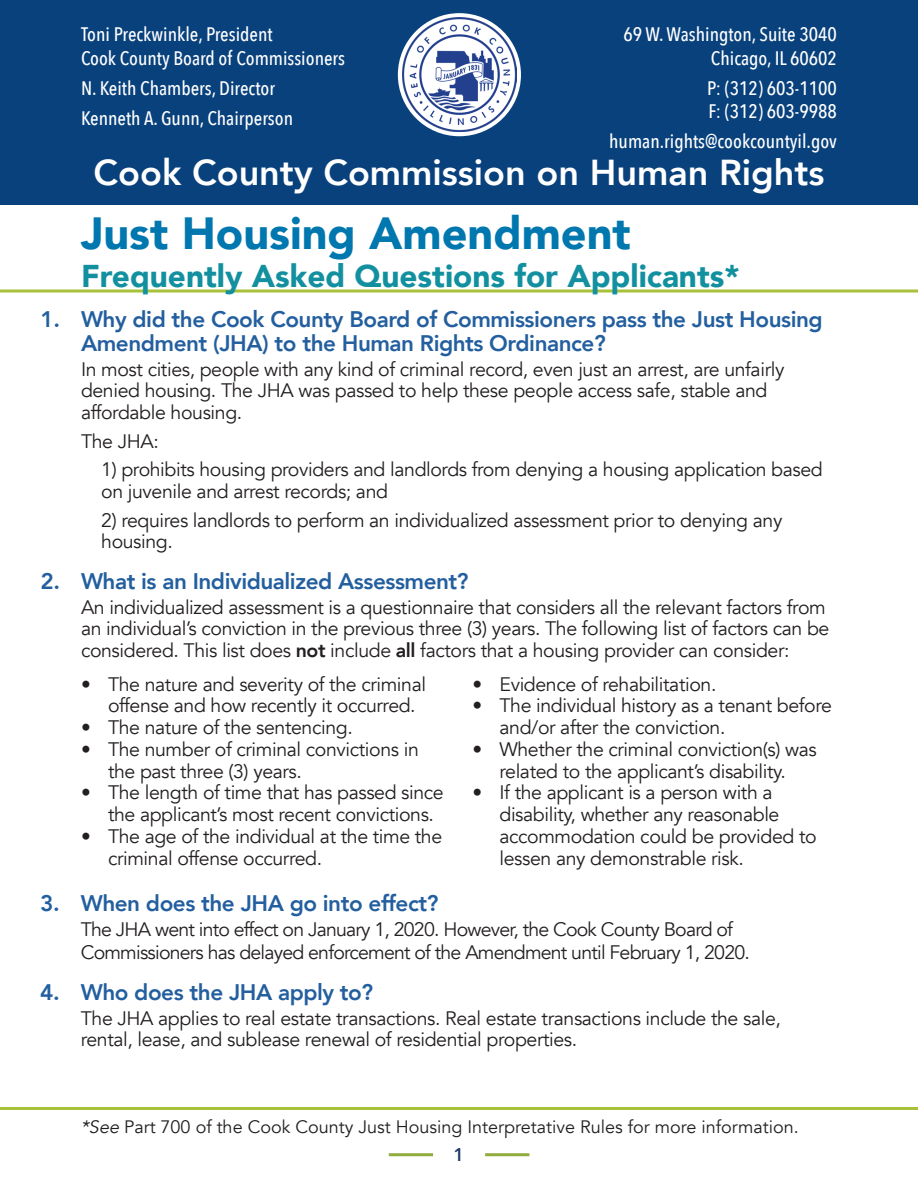
<style>
.page{position:relative;width:918px;height:1188px;background:#fff}
.page>*{position:absolute;margin:0;border:0;box-sizing:border-box;transform-origin:0 0}
.t1{font:900 45px "Avenir";color:#0077ae}
.t2{font:800 36px "Avenir";color:#fff}
.t3{font:900 31.5px "Avenir";color:#1390a0}
.t4{font:800 22.5px/24px "Avenir";letter-spacing:-.02em;color:#235f9f}
.t5{font:19.5px/21.8px "Avenir";letter-spacing:-.02em;color:#231f20}
.t6{font:500 19.5px "Avenir Next Condensed";color:#fff}
.t7{font:19.5px/23.4px "Avenir";letter-spacing:-.04em;color:#231f20}
.t8{font:18px "Avenir";color:#231f20}
.t9{font:600 18px "Open Sans";color:#183562}
.s1{font-weight:800}
.s2{font-style:italic}
</style>
<div class="page">
<hr style="left:389px;top:1153px;width:44px;height:3px;background:#90ac3c">
<hr style="left:485px;top:1153px;width:44px;height:3px;background:#90ac3c">
<hr style="left:0;top:290px;width:918px;height:3px;background:#a7c239">
<div style="left:0;top:0;width:918px;height:204px;background:#08417c"></div>
<svg style="left:398px;top:13px;width:123px;height:123px"></svg>
<img style="left:403px;top:18px;width:114px;height:113px">
<hr style="left:0;top:1107px;width:918px;height:3px;background:#a7c239">
<p class="t6" style="left:81px;top:22px;width:193px">Toni Preckwinkle, President</p>
<p class="t6" style="left:81px;top:46px;width:266px">Cook County Board of Commissioners</p>
<p class="t6" style="left:81px;top:76px;width:195px">N. Keith Chambers, Director</p>
<p class="t6" style="left:81px;top:106px;width:214px">Kenneth A. Gunn, Chairperson</p>
<p class="t6" style="left:623px;top:22px;width:215px">69 W. Washington, Suite 3040</p>
<p class="t6" style="left:711px;top:46px;width:128px">Chicago, IL 60602</p>
<p class="t6" style="left:707px;top:76px;width:131px">P: (312) 603-1100</p>
<p class="t6" style="left:708px;top:99px;width:130px">F: (312) 603-9988</p>
<p class="t6" style="left:609px;top:130px;width:229px">human.rights@cookcountyil.gov</p>
<p class="t2" style="left:93px;top:144px;width:733px">Cook County Commission on Human Rights</p>
<p class="t1" style="left:81px;top:195px;width:551px">Just Housing Amendment</p>
<p class="t3" style="left:81px;top:249px;width:660px">Frequently Asked Questions for Applicants*</p>
<p class="t4" style="left:81px;top:307px;width:743px;text-indent:-40px">1. Why did the Cook County Board of Commissioners pass the Just Housing<br>Amendment (JHA) to the Human Rights Ordinance?</p>
<p class="t5" style="left:81px;top:359px;width:705px">In most cities, people with any kind of criminal record, even just an arrest, are unfairly denied housing. The JHA was passed to help these people access safe, stable and affordable housing.</p>
<p class="t5" style="left:81px;top:431px;width:79px">The JHA:</p>
<p class="t5" style="left:101px;top:459px;width:723px">1) prohibits housing providers and landlords from denying a housing application based on juvenile and arrest records; and</p>
<p class="t5" style="left:101px;top:509px;width:683px">2) requires landlords to perform an individualized assessment prior to denying any housing.</p>
<p class="t4" style="left:40px;top:569px;width:430px">2. What is an Individualized Assessment?</p>
<p class="t5" style="left:81px;top:597px;width:750px">An individualized assessment is a questionnaire that considers all the relevant factors from an individual’s conviction in the previous three (3) years. The following list of factors can be considered. This list does <span class="s1">not</span> include <span class="s1">all</span> factors that a housing provider can consider:</p>
<p class="t5" style="left:108px;top:673px;width:320px;text-indent:-27px">• The nature and severity of the criminal offense and how recently it occurred.</p>
<p class="t5" style="left:81px;top:717px;width:273px">• The nature of the sentencing.</p>
<p class="t5" style="left:108px;top:739px;width:312px;text-indent:-27px">• The number of criminal convictions in the past three (3) years.</p>
<p class="t5" style="left:108px;top:782px;width:337px;text-indent:-27px">• The length of time that has passed since the applicant’s most recent convictions.</p>
<p class="t5" style="left:108px;top:826px;width:336px;text-indent:-27px">• The age of the individual at the time the criminal offense occurred.</p>
<p class="t5" style="left:472px;top:673px;width:245px">• Evidence of rehabilitation.</p>
<p class="t5" style="left:500px;top:695px;width:334px;text-indent:-27px">• The individual history as a tenant before and/or after the conviction.</p>
<p class="t5" style="left:472px;top:739px;width:346px;text-align:center">• Whether the criminal conviction(s) was related to the applicant’s disability.</p>
<p class="t5" style="left:500px;top:782px;width:319px;text-indent:-27px">• If the applicant is a person with a disability, whether any reasonable accommodation could be provided to lessen any demonstrable risk.</p>
<p class="t4" style="left:40px;top:891px;width:400px">3. When does the JHA go into effect?</p>
<p class="t7" style="left:81px;top:918px;width:671px">The JHA went into effect on January 1, 2020. However, the Cook County Board of<br>Commissioners has delayed enforcement of the Amendment until February 1, 2020.</p>
<p class="t4" style="left:40px;top:980px;width:334px">4. Who does the JHA apply to?</p>
<p class="t5" style="left:81px;top:1007px;width:702px">The JHA applies to real estate transactions. Real estate transactions include the sale, rental, lease, and sublease renewal of residential properties.</p>
<p class="t8" style="left:81px;top:1116px;width:719px"><span class="s2">*See</span> Part 700 of the Cook County Just Housing Interpretative Rules for more information.</p>
<p class="t9" style="left:453px;top:1142px;width:12px">1</p>
</div>
